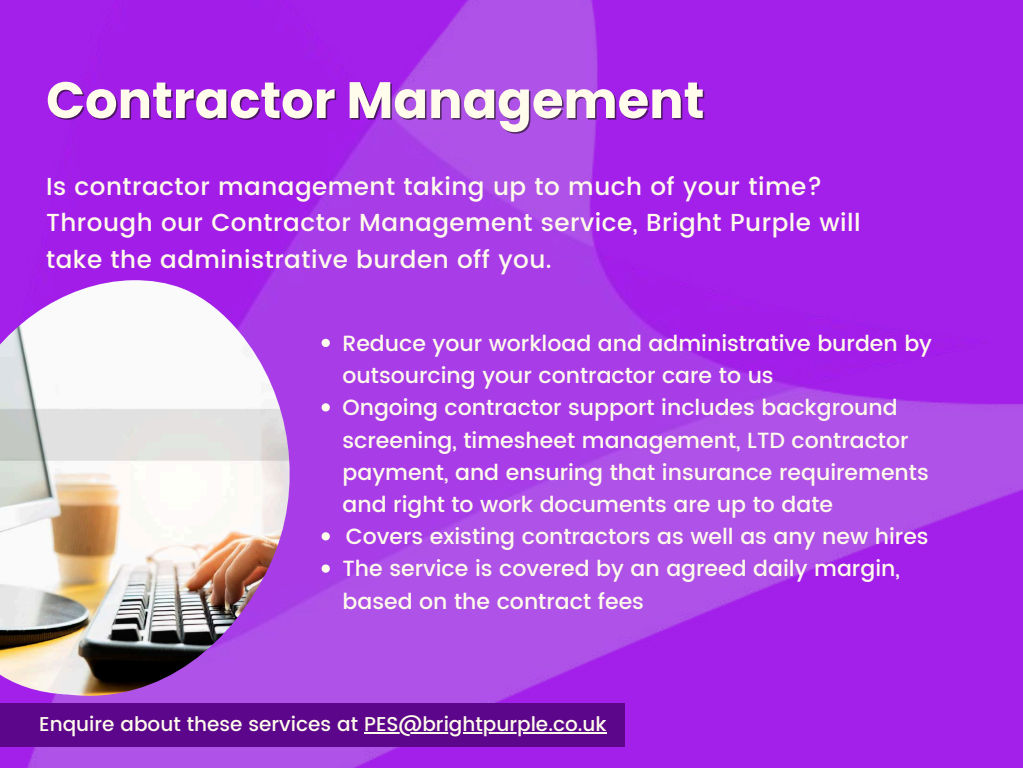
<style>
.page{position:relative;width:1023px;height:768px;background:#fff}
.page>*{position:absolute;margin:0;border:0;box-sizing:border-box;transform-origin:0 0}
.t1{font:700 51.1px "Poppins";color:#fffceb}
.t2{font:500 24.6px/36.7px "Poppins";letter-spacing:.02em;color:#fffceb}
.t3{font:500 22px/32.2px "Poppins";color:#fffceb}
.t4{font:500 20px "Poppins";color:#fffceb}
</style>
<div class="page">
<img style="left:0;top:0;width:1022px;height:768px">
<div style="left:0;top:703px;width:624px;height:44px;background:#5c068c"></div>
<hr style="left:364px;top:732px;width:242px;height:2px;background:#fffceb">
<svg style="left:321px;top:339px;width:9px;height:8px"></svg>
<svg style="left:321px;top:403px;width:9px;height:9px"></svg>
<svg style="left:321px;top:532px;width:9px;height:8px"></svg>
<svg style="left:321px;top:564px;width:9px;height:9px"></svg>
<img style="left:0;top:280px;width:289px;height:416px">
<h1 class="t1" style="left:46px;top:64px;width:659px">Contractor Management</h1>
<p class="t2" style="left:46px;top:168px;width:816px">Is contractor management taking up to much of your time?<br>Through our Contractor Management service, Bright Purple will take the administrative burden off you.</p>
<p class="t3" style="left:342px;top:327px;width:591px">Reduce your workload and administrative burden by outsourcing your contractor care to us<br>Ongoing contractor support includes background screening, timesheet management, LTD contractor payment, and ensuring that insurance requirements and right to work documents are up to date<br>Covers existing contractors as well as any new hires The service is covered by an agreed daily margin, based on the contract fees</p>
<p class="t4" style="left:39px;top:712px;width:568px">Enquire about these services at PES@brightpurple.co.uk</p>
</div>
